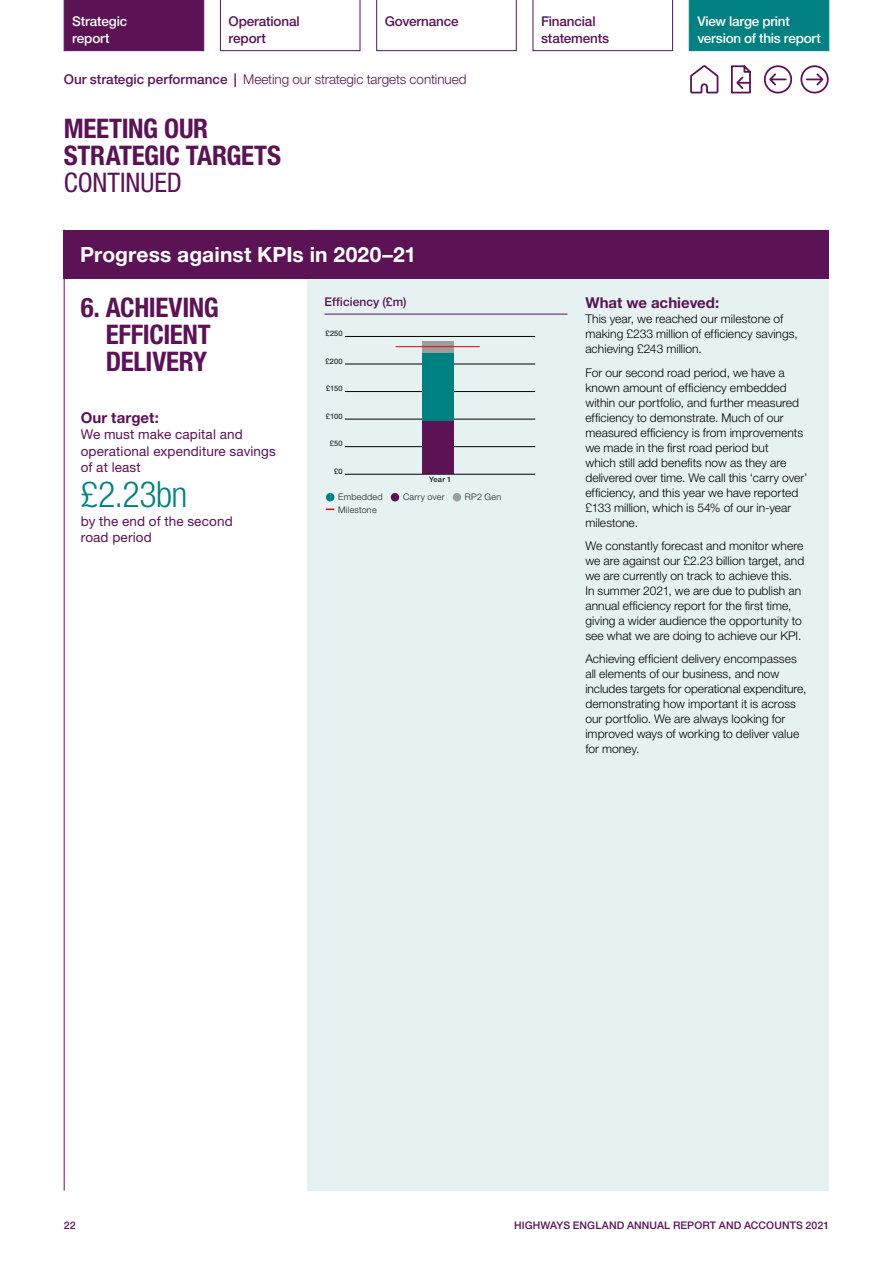
<style>
.page{position:relative;width:893px;height:1263px;background:#fff}
.page>*{position:absolute;margin:0;border:0;box-sizing:border-box;transform-origin:0 0}
.Pullout_Number{font:300 condensed 36px "Helvetica Neue LT Pro";color:#008080}
.PageTitle_L3{font:700 condensed 27px/27px "Helvetica Neue LT Pro";letter-spacing:-.015em;color:#5b1356}
.t1{font:condensed 27px "Helvetica Neue LT Pro";color:#5b1356}
.t2{font:700 21px "Helvetica Neue LT Pro";letter-spacing:.005em;color:#fff}
.Heading_L1{font:700 15px "Helvetica Neue LT Pro";letter-spacing:.005em;color:#5b1356}
.Highlights_Text{font:13.5px/16.5px "Helvetica Neue LT Pro";letter-spacing:.01em;color:#5b1356}
.t3{font:300 13.5px "Helvetica Neue LT Pro";letter-spacing:-.005em;color:#5b1356}
.t4{font:500 13.5px/16.5px "Helvetica Neue LT Pro";letter-spacing:-.015em;color:#fff}
.t5{font:500 13.5px/16.5px "Helvetica Neue LT Pro";letter-spacing:-.01em;color:#5b1356}
.Bodytext_L2{font:300 12px/15px "Helvetica Neue LT Pro";letter-spacing:.005em;color:#000}
.t6{font:500 12px "Helvetica Neue LT Pro";letter-spacing:.005em;color:#5b1356}
.t7{font:500 10.5px "Helvetica Neue LT Pro";letter-spacing:.01em;color:#5b1356}
.t8{font:300 9px "Helvetica Neue LT Pro";letter-spacing:.025em;color:#1d1d1b}
.t9{font:7.5px "Helvetica Neue LT Pro";letter-spacing:.015em;color:#000}
.t10{font:500 7.5px "Helvetica Neue LT Pro";color:#1d1d1b}
.s1{font-weight:500}
</style>
<div class="page">
<div style="left:308px;top:230px;width:521px;height:961px;background:#e6f2f2"></div>
<div style="left:64px;top:230px;width:765px;height:48px;background:#5b1356"></div>
<hr style="left:64px;top:230px;width:1px;height:961px;background:#5b1356">
<hr style="left:345px;top:474px;width:190px;height:1px;background:#000">
<hr style="left:345px;top:446px;width:190px;height:1px;background:#000">
<hr style="left:345px;top:419px;width:190px;height:1px;background:#000">
<hr style="left:345px;top:391px;width:190px;height:1px;background:#000">
<hr style="left:345px;top:364px;width:190px;height:1px;background:#000">
<hr style="left:345px;top:336px;width:190px;height:1px;background:#000">
<div style="left:422px;top:342px;width:32px;height:11px;background:#9d9d9c"></div>
<div style="left:422px;top:353px;width:32px;height:69px;background:#008080"></div>
<div style="left:422px;top:422px;width:32px;height:52px;background:#5b1356"></div>
<hr style="left:396px;top:346px;width:42px;height:1px;background:#e30613">
<hr style="left:438px;top:346px;width:41px;height:1px;background:#e30613">
<svg style="left:326px;top:493px;width:8px;height:8px"></svg>
<svg style="left:326px;top:508px;width:8px;height:2px"></svg>
<svg style="left:391px;top:493px;width:8px;height:8px"></svg>
<svg style="left:453px;top:493px;width:8px;height:8px"></svg>
<hr style="left:324px;top:314px;width:243px;height:1px;background:#5b1356">
<svg style="left:376px;top:0;width:141px;height:51px"></svg>
<svg style="left:532px;top:0;width:141px;height:51px"></svg>
<div style="left:688px;top:0;width:142px;height:51px;background:#008080"></div>
<svg style="left:690px;top:65px;width:29px;height:29px"></svg>
<div style="left:764px;top:65px;width:28px;height:29px;border:2px solid #5b1356;border-radius:50%"></div>
<svg style="left:768px;top:72px;width:18px;height:15px"></svg>
<div style="left:800px;top:65px;width:29px;height:29px;border:2px solid #5b1356;border-radius:50%"></div>
<svg style="left:807px;top:72px;width:18px;height:15px"></svg>
<svg style="left:731px;top:65px;width:20px;height:29px"></svg>
<svg style="left:220px;top:0;width:141px;height:51px"></svg>
<div style="left:63px;top:0;width:141px;height:51px;background:#5b1356"></div>
<p class="t4" style="left:72px;top:13px;width:57px">Strategic</p>
<p class="t5" style="left:385px;top:13px;width:75px">Governance</p>
<p class="t4" style="left:72px;top:29px;width:39px">report</p>
<p class="t5" style="left:229px;top:13px;width:73px">Operational report</p>
<p class="t3" style="left:64px;top:71px;width:404px"><span class="s1">Our strategic performance |</span> Meeting our strategic targets continued</p>
<h2 class="PageTitle_L3" style="left:64px;top:115px;width:219px">MEETING OUR<br>STRATEGIC TARGETS</h2>
<h2 class="t1" style="left:64px;top:167px;width:120px">CONTINUED</h2>
<h3 class="t2" style="left:80px;top:241px;width:337px">Progress against KPIs in 2020–21</h3>
<h2 class="PageTitle_L3" style="left:106px;top:294px;width:115px;text-indent:-25px">6. ACHIEVING<br>EFFICIENT<br>DELIVERY</h2>
<p class="t6" style="left:324px;top:295px;width:83px">Efficiency (£m)</p>
<p class="t9" style="left:326px;top:329px;width:19px">£250</p>
<p class="t9" style="left:325px;top:356px;width:19px">£200</p>
<h4 class="Heading_L1" style="left:81px;top:408px;width:80px">Our target:</h4>
<p class="Highlights_Text" style="left:81px;top:426px;width:197px">We must make capital and operational expenditure savings of at least</p>
<p class="Pullout_Number" style="left:81px;top:473px;width:108px">£2.23bn</p>
<p class="Highlights_Text" style="left:81px;top:512px;width:153px">by the end of the second road period</p>
<p class="t9" style="left:326px;top:384px;width:18px">£150</p>
<p class="t9" style="left:326px;top:412px;width:18px">£100</p>
<p class="t9" style="left:330px;top:439px;width:14px">£50</p>
<p class="t9" style="left:334px;top:467px;width:10px">£0</p>
<p class="t10" style="left:429px;top:475px;width:24px">Year 1</p>
<p class="t8" style="left:338px;top:491px;width:46px">Embedded</p>
<p class="t8" style="left:403px;top:491px;width:43px">Carry over</p>
<p class="t8" style="left:338px;top:504px;width:40px">Milestone</p>
<p class="t8" style="left:465px;top:491px;width:38px">RP2 Gen</p>
<p class="t5" style="left:541px;top:13px;width:70px">Financial statements</p>
<p class="t4" style="left:697px;top:13px;width:125px">View large print version of this report</p>
<h4 class="Heading_L1" style="left:585px;top:294px;width:135px">What we achieved:</h4>
<p class="Bodytext_L2" style="left:585px;top:311px;width:214px">This year, we reached our milestone of making £233 million of efficiency savings, achieving £243 million.</p>
<p class="Bodytext_L2" style="left:585px;top:365px;width:224px">For our second road period, we have a known amount of efficiency embedded within our portfolio, and further measured efficiency to demonstrate. Much of our measured efficiency is from improvements we made in the first road period but<br>which still add benefits now as they are delivered over time. We call this ‘carry over’ efficiency, and this year we have reported £133 million, which is 54% of our in-year milestone.</p>
<p class="Bodytext_L2" style="left:585px;top:538px;width:220px">We constantly forecast and monitor where we are against our £2.23 billion target, and we are currently on track to achieve this.<br>In summer 2021, we are due to publish an annual efficiency report for the first time, giving a wider audience the opportunity to see what we are doing to achieve our KPI.</p>
<p class="Bodytext_L2" style="left:585px;top:651px;width:223px">Achieving efficient delivery encompasses all elements of our business, and now includes targets for operational expenditure, demonstrating how important it is across our portfolio. We are always looking for improved ways of working to deliver value for money.</p>
<p class="t7" style="left:64px;top:1219px;width:13px">22</p>
<p class="t7" style="left:514px;top:1219px;width:317px">HIGHWAYS ENGLAND ANNUAL REPORT AND ACCOUNTS 2021</p>
</div>
